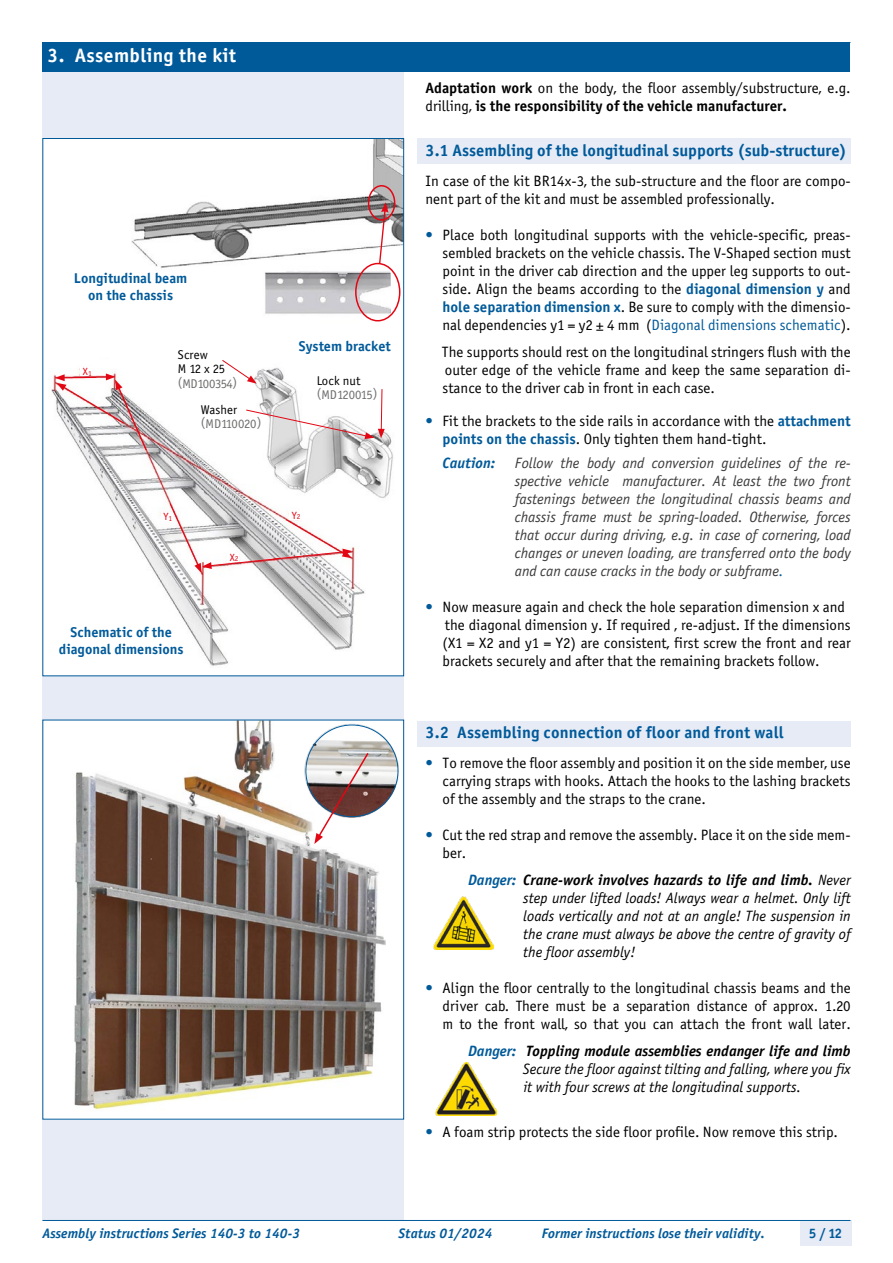
<style>
.page{position:relative;width:893px;height:1263px;background:#fff}
.page>*{position:absolute;margin:0;border:0;box-sizing:border-box;transform-origin:0 0}
.t1{font:19.5px "Officina Sans Bold ITC";letter-spacing:.02em;color:#fff}
.t2{font:16.5px "Officina Sans Bold ITC";color:#005a9a}
.t3{font:15px/18px "Officina Sans Book ITC";color:#000}
.t4{font:italic 15px/18px "Officina Sans Book ITC";color:#3c3a3a;text-align:justify}
.t5{font:italic 15px/18px "Officina Sans Book ITC";color:#000;text-align:justify}
.t6{font:italic 15px "Officina Sans Bold ITC";color:#000}
.t7{font:15px "Officina Sans Bold ITC";color:#000}
.t8{font:italic 15px "Officina Sans Bold ITC";color:#005a9a}
.t9{font:14.25px/17.1px "Officina Sans Bold ITC";color:#005a9a;text-align:center}
.t10{font:italic 13.8px "Officina Sans Bold ITC";letter-spacing:.005em;color:#005a9a}
.t11{font:13.8px "Officina Sans Bold ITC";color:#005a9a}
.t12{font:12.75px "Officina Sans Book ITC";letter-spacing:-.02em;color:#6d6d6c}
.t13{font:12.75px/14.2px "Officina Sans Book ITC";color:#000}
.t14{font:10.5px "Officina Sans Book ITC";color:#e30613}
.s1{font-size:7.5px}
.s2{font-family:"Officina Sans Bold ITC"}
.s3{font-family:"Officina Sans Book ITC"}
.s4{color:#005a9a}
.s5{font-family:"Officina Sans Bold ITC";color:#005a9a}
</style>
<div class="page">
<div style="left:43px;top:42px;width:361px;height:1178px;background:#e6ebf6"></div>
<div style="left:800px;top:1220px;width:51px;height:26px;background:#e6ebf6"></div>
<hr style="left:43px;top:1220px;width:807px;height:1px;background:#005a9a">
<hr style="left:43px;top:42px;width:807px;height:1px;background:#005a9a">
<div style="left:417px;top:721px;width:433px;height:25px;background:#e6ebf6"></div>
<img style="left:433px;top:896px;width:61px;height:53px">
<img style="left:436px;top:1062px;width:60px;height:53px">
<div style="left:417px;top:138px;width:433px;height:26px;background:#e6ebf6"></div>
<div style="left:43px;top:43px;width:807px;height:29px;background:#005a9a"></div>
<div style="left:43px;top:720px;width:361px;height:399px;background:#fff"></div>
<img style="left:74px;top:722px;width:312px;height:388px">
<img style="left:305px;top:724px;width:94px;height:93px">
<svg style="left:314px;top:751px;width:56px;height:93px"></svg>
<div style="left:43px;top:138px;width:361px;height:538px;background:#fff"></div>
<img style="left:131px;top:140px;width:271px;height:182px">
<svg style="left:378px;top:202px;width:10px;height:63px"></svg>
<div style="left:73px;top:273px;width:115px;height:34px;background:#fff"></div>
<div style="left:368px;top:185px;width:27px;height:36px;border:2px solid #e30613;border-radius:50%"></div>
<img style="left:50px;top:368px;width:343px;height:298px">
<svg style="left:169px;top:502px;width:183px;height:71px"></svg>
<img style="left:55px;top:373px;width:92px;height:78px">
<div style="left:80px;top:368px;width:12px;height:8px;background:#fff"></div>
<div style="left:227px;top:553px;width:12px;height:8px;background:#fff"></div>
<div style="left:161px;top:512px;width:12px;height:9px;background:#fff"></div>
<div style="left:289px;top:511px;width:12px;height:8px;background:#fff"></div>
<svg style="left:221px;top:360px;width:164px;height:79px"></svg>
<div style="left:355px;top:263px;width:45px;height:58px;border:2px solid #e30613;border-radius:50%"></div>
<h1 class="t1" style="left:47px;top:44px;width:190px">3. Assembling the kit</h1>
<p class="t9" style="left:74px;top:269px;width:115px">Longitudinal beam on the chassis</p>
<p class="t14" style="left:83px;top:366px;width:10px">X<span class="s1">1</span></p>
<p class="t13" style="left:178px;top:348px;width:49px">Screw<br>M 12 x 25</p>
<p class="t12" style="left:178px;top:376px;width:61px">(MD100354)</p>
<p class="t13" style="left:201px;top:402px;width:38px">Washer</p>
<p class="t12" style="left:201px;top:416px;width:62px">(MD110020)</p>
<p class="t9" style="left:299px;top:338px;width:93px">System bracket</p>
<p class="t13" style="left:317px;top:373px;width:45px">Lock nut</p>
<p class="t12" style="left:317px;top:387px;width:62px">(MD120015)</p>
<p class="t14" style="left:164px;top:510px;width:10px">Y<span class="s1">1</span></p>
<p class="t14" style="left:292px;top:509px;width:10px">Y<span class="s1">2</span></p>
<p class="t9" style="left:59px;top:623px;width:126px">Schematic of the diagonal dimensions</p>
<p class="t14" style="left:230px;top:551px;width:10px">X<span class="s1">2</span></p>
<p class="t3" style="left:425px;top:79px;width:427px"><span class="s2">Adaptation work</span> on the body, the floor assembly/substructure, e.g.</p>
<p class="t7" style="left:425px;top:96px;width:363px"><span class="s3">drilling,</span> is the responsibility of the vehicle manufacturer.</p>
<p class="t2" style="left:425px;top:140px;width:423px">3.1 Assembling of the longitudinal supports (sub-structure)</p>
<p class="t3" style="left:425px;top:172px;width:427px">In case of the kit BR14x-3, the sub-structure and the floor are compo&shy;nent part of the kit and must be assembled professionally.</p>
<p class="t3" style="left:442px;top:226px;width:410px;text-align:justify;text-indent:-17px"><span class="s4">•</span> Place both longitudinal supports with the vehicle-specific, preas&shy;sembled brackets on the vehicle chassis. The V-Shaped section must point in the driver cab direction and the upper leg supports to out&shy;side. Align the beams according to the <span class="s5">diagonal dimension y</span> and <span class="s5">hole separation dimension x</span>. Be sure to comply with the dimensio&shy;nal dependencies y1 = y2 ± 4 mm (<span class="s4">Diagonal dimensions schematic</span>).</p>
<p class="t3" style="left:442px;top:343px;width:410px;text-align:justify">The supports should rest on the longitudinal stringers flush with the outer edge of the vehicle frame and keep the same separation di&shy;stance to the driver cab in front in each case.</p>
<p class="t3" style="left:442px;top:412px;width:410px;text-indent:-17px"><span class="s4">•</span> Fit the brackets to the side rails in accordance with the <span class="s5">attachment points on the chassis</span>. Only tighten them hand-tight.</p>
<p class="t8" style="left:442px;top:454px;width:54px">Caution:</p>
<p class="t4" style="left:515px;top:454px;width:337px">Follow the body and conversion guidelines of the re&shy;spective vehicle manufacturer. At least the two front fastenings between the longitudinal chassis beams and chassis frame must be spring-loaded. Otherwise, forces that occur during driving, e.g. in case of cornering, load changes or uneven loading, are transferred onto the body and can cause cracks in the body or subframe<span class="s4">.</span></p>
<p class="t3" style="left:442px;top:598px;width:410px;text-indent:-17px"><span class="s4">•</span> Now measure again and check the hole separation dimension x and the diagonal dimension y. If required , re-adjust. If the dimensions (X1 = X2 and y1 = Y2) are consistent, first screw the front and rear brackets securely and after that the remaining brackets follow.</p>
<p class="t2" style="left:425px;top:722px;width:360px">3.2 Assembling connection of floor and front wall</p>
<p class="t3" style="left:442px;top:754px;width:410px;text-align:justify;text-indent:-17px"><span class="s4">•</span> To remove the floor assembly and position it on the side member, use carrying straps with hooks. Attach the hooks to the lashing brackets of the assembly and the straps to the crane.</p>
<p class="t3" style="left:442px;top:826px;width:410px;text-indent:-17px"><span class="s4">•</span> Cut the red strap and remove the assembly. Place it on the side mem&shy;ber.</p>
<p class="t6" style="left:468px;top:871px;width:384px"><span class="s4">Danger:</span> Crane-work involves hazards to life and limb. <span class="s3">Never</span></p>
<p class="t5" style="left:523px;top:889px;width:329px">step under lifted loads! Always wear a helmet. Only lift loads vertically and not at an angle! The suspension in the crane must always be above the centre of gravity of the floor assembly!</p>
<p class="t3" style="left:442px;top:979px;width:410px;text-align:justify;text-indent:-17px"><span class="s4">•</span> Align the floor centrally to the longitudinal chassis beams and the driver cab. There must be a separation distance of approx. 1.20 m to the front wall, so that you can attach the front wall later.</p>
<p class="t6" style="left:468px;top:1042px;width:384px"><span class="s4">Danger:</span> Toppling module assemblies endanger life and limb</p>
<p class="t5" style="left:523px;top:1060px;width:329px">Secure the floor against tilting and falling, where you fix it with four screws at the longitudinal supports.</p>
<p class="t3" style="left:425px;top:1122px;width:414px"><span class="s4">•</span> A foam strip protects the side floor profile. Now remove this strip.</p>
<p class="t10" style="left:43px;top:1225px;width:259px">Assembly instructions Series 140-3 to 140-3</p>
<p class="t10" style="left:399px;top:1225px;width:95px">Status 01/2024</p>
<p class="t10" style="left:542px;top:1225px;width:225px">Former instructions lose their validity.</p>
<p class="t11" style="left:809px;top:1225px;width:35px">5 / 12</p>
</div>
